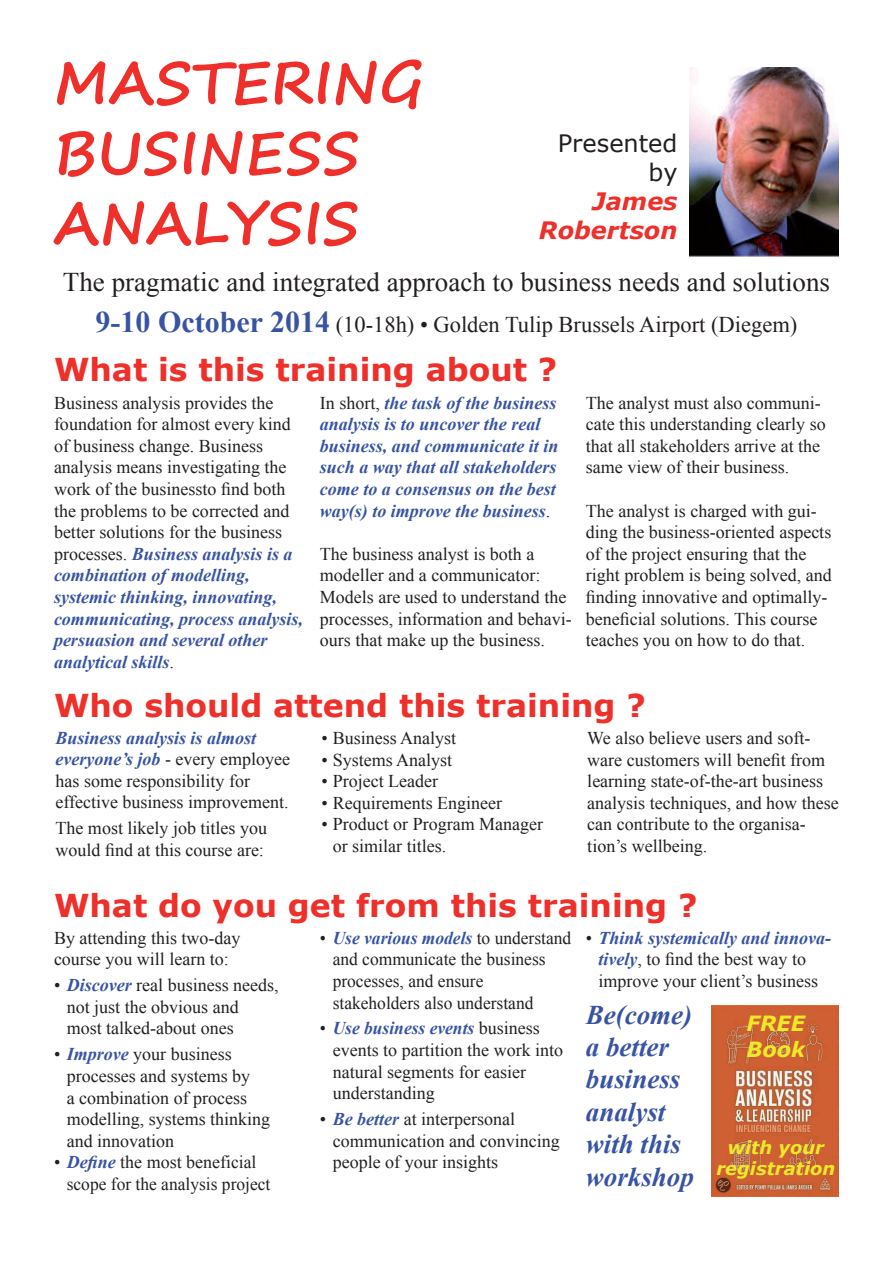
<style>
.page{position:relative;width:893px;height:1263px;background:#fff}
.page>*{position:absolute;margin:0;border:0;box-sizing:border-box;transform-origin:0 0}
.t1{font:700 58.5px/70.2px "Segoe Print";color:#ee2f2a}
.t2{font:700 31.5px "Verdana";color:#ee2f2a}
.t3{font:27px "Times New Roman";color:#231f20}
.t4{font:italic 700 27px/32.4px "Times New Roman";color:#3853a3}
.t5{font:italic 700 24px/28.8px "Verdana";color:#ee2f2a;text-align:right}
.t6{font:24px/28.8px "Verdana";color:#231f20;text-align:right}
.t7{font:22.5px "Times New Roman";color:#231f20}
.t8{font:italic 700 21px/25.2px "Verdana";color:#ede929}
.t9{font:18px/21.6px "Times New Roman";color:#231f20}
.t10{font:italic 700 18px/21.6px "Times New Roman";color:#3853a3}
.t11{font:italic 700 18px/21.6px "Verdana";color:#ede929;text-align:center}
.s1{font-weight:700;font-size:30px;color:#3853a3}
.s2{font-weight:700;font-style:italic;color:#3853a3}
.s3{font-weight:400;font-style:normal;color:#231f20}
</style>
<div class="page">
<img style="left:689px;top:67px;width:149px;height:190px">
<img style="left:712px;top:1005px;width:127px;height:192px">
<h1 class="t1" style="left:54px;top:45px;width:372px">MASTERING<br>BUSINESS<br>ANALYSIS</h1>
<h3 class="t3" style="left:63px;top:264px;width:769px">The pragmatic and integrated approach to business needs and solutions</h3>
<p class="t7" style="left:96px;top:309px;width:703px"><span class="s1">9-10 October 2014</span> (10-18h) • Golden Tulip Brussels Airport (Diegem)</p>
<h2 class="t2" style="left:54px;top:349px;width:505px">What is this training about ?</h2>
<h3 class="t6" style="left:558px;top:129px;width:121px">Presented by</h3>
<h3 class="t5" style="left:539px;top:187px;width:140px">James<br>Robertson</h3>
<p class="t9" style="left:54px;top:392px;width:251px">Business analysis provides the foundation for almost every kind of business change. Business analysis means investigating the work of the businessto find both the problems to be corrected and better solutions for the business processes. <span class="s2">Business analysis is a combination of modelling, systemic thinking, innovating, communicating, process analysis, persuasion and several other analytical skills</span>.</p>
<p class="t10" style="left:320px;top:391px;width:240px"><span class="s3">In short,</span> the task of the business analysis is to uncover the real business, and communicate it in such a way that all stakeholders come to a consensus on the best way(s) to improve the business<span class="s3">.</span></p>
<p class="t9" style="left:320px;top:543px;width:253px">The business analyst is both a modeller and a communicator:<br>Models are used to understand the processes, information and behavi&shy;ours that make up the business.</p>
<p class="t9" style="left:586px;top:392px;width:241px">The analyst must also communi&shy;cate this understanding clearly so that all stakeholders arrive at the same view of their business.</p>
<p class="t9" style="left:586px;top:500px;width:247px">The analyst is charged with gui&shy;ding the business-oriented aspects of the project ensuring that the right problem is being solved, and finding innovative and optimally&shy;beneficial solutions. This course teaches you on how to do that.</p>
<h2 class="t2" style="left:54px;top:685px;width:593px">Who should attend this training ?</h2>
<p class="t9" style="left:56px;top:726px;width:236px"><span class="s2">Business analysis is almost everyone’s job</span> - every employee has some responsibility for effective business improvement.</p>
<p class="t9" style="left:56px;top:817px;width:213px">The most likely job titles you would find at this course are:</p>
<p class="t9" style="left:587px;top:727px;width:253px">We also believe users and soft&shy;ware customers will benefit from learning state-of-the-art business analysis techniques, and how these can contribute to the organisa&shy;tion’s wellbeing.</p>
<h2 class="t2" style="left:54px;top:885px;width:645px">What do you get from this training ?</h2>
<p class="t9" style="left:54px;top:927px;width:188px">By attending this two-day course you will learn to:</p>
<p class="t9" style="left:67px;top:974px;width:213px;text-indent:-13px">• <span class="s2">Discover</span> real business needs, not just the obvious and<br>most talked-about ones</p>
<p class="t9" style="left:67px;top:1043px;width:205px;text-indent:-13px">• <span class="s2">Improve</span> your business processes and systems by<br>a combination of process modelling, systems thinking and innovation</p>
<p class="t9" style="left:67px;top:1151px;width:205px;text-indent:-13px">• <span class="s2">Define</span> the most beneficial scope for the analysis project</p>
<p class="t9" style="left:321px;top:727px;width:136px">• Business Analyst</p>
<p class="t9" style="left:321px;top:748px;width:132px">• Systems Analyst</p>
<p class="t9" style="left:321px;top:770px;width:118px">• Project Leader</p>
<p class="t9" style="left:321px;top:792px;width:182px">• Requirements Engineer</p>
<p class="t9" style="left:333px;top:813px;width:212px;text-indent:-11px">• Product or Program Manager or similar titles.</p>
<p class="t9" style="left:333px;top:927px;width:240px;text-indent:-13px">• <span class="s2">Use various models</span> to understand and communicate the business processes, and ensure stakeholders also understand</p>
<p class="t9" style="left:333px;top:1017px;width:232px;text-indent:-13px">• <span class="s2">Use business events</span> business events to partition the work into natural segments for easier understanding</p>
<p class="t9" style="left:333px;top:1108px;width:228px;text-indent:-13px">• <span class="s2">Be better</span> at interpersonal communication and convincing people of your insights</p>
<p class="t9" style="left:599px;top:927px;width:234px;text-indent:-13px">• <span class="s2">Think systemically and innova&shy;tively</span>, to find the best way to improve your client’s business</p>
<h3 class="t4" style="left:586px;top:998px;width:110px">Be(come) a better business analyst with this workshop</h3>
<p class="t8" style="left:746px;top:1011px;width:60px">FREE<br>Book</p>
<p class="t11" style="left:716px;top:1136px;width:121px">with your registration</p>
</div>
